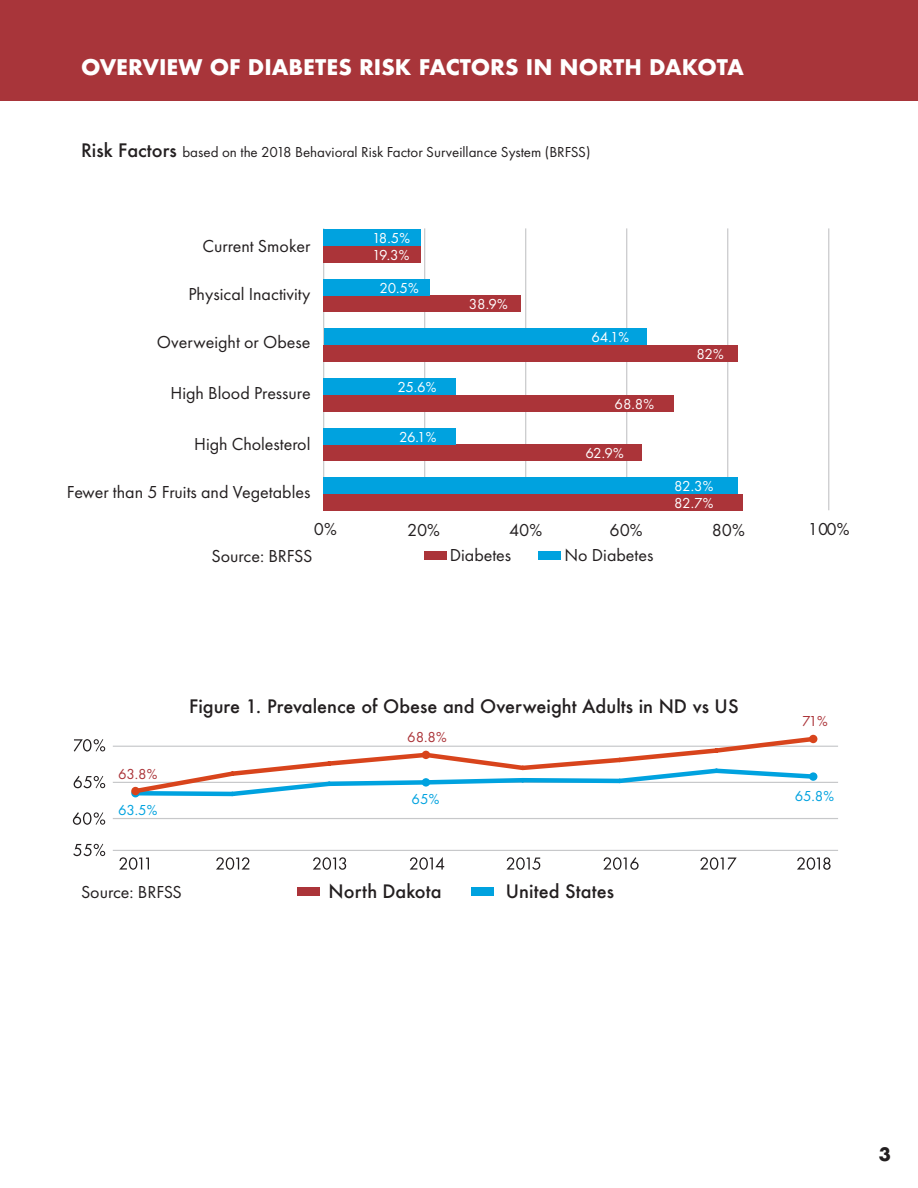
<style>
.page{position:relative;width:918px;height:1188px;background:#fff}
.page>*{position:absolute;margin:0;border:0;box-sizing:border-box;transform-origin:0 0}
.t1{font:700 21px "Futura";color:#fff}
.t2{font:18px "Futura PT";color:#231f20}
.t3{font:500 18px "Futura";color:#231f20}
.t4{font:700 18px "Futura";color:#231f20}
.t5{font:15px "Futura PT";color:#231f20}
.t6{font:15px "Futura PT";letter-spacing:-.035em;color:#fff}
.t7{font:15px "Futura PT";color:#00a2df}
.t8{font:15px "Futura PT";color:#ab3439}
.s1{font-family:"Futura";font-weight:500;font-size:18px}
</style>
<div class="page">
<div style="left:0;top:0;width:918px;height:100px;background:#a8353a"></div>
<hr style="left:113px;top:746px;width:725px;height:1px;background:#c7c8ca">
<hr style="left:113px;top:818px;width:725px;height:1px;background:#c7c8ca">
<hr style="left:113px;top:850px;width:725px;height:1px;background:#c7c8ca">
<hr style="left:113px;top:782px;width:725px;height:1px;background:#c7c8ca">
<svg style="left:119px;top:857px;width:30px;height:13px"></svg>
<svg style="left:216px;top:857px;width:33px;height:13px"></svg>
<svg style="left:313px;top:857px;width:33px;height:13px"></svg>
<svg style="left:410px;top:857px;width:34px;height:13px"></svg>
<svg style="left:506px;top:857px;width:34px;height:13px"></svg>
<svg style="left:603px;top:857px;width:36px;height:13px"></svg>
<svg style="left:700px;top:857px;width:37px;height:13px"></svg>
<svg style="left:797px;top:857px;width:34px;height:13px"></svg>
<svg style="left:74px;top:739px;width:31px;height:13px"></svg>
<svg style="left:73px;top:812px;width:32px;height:13px"></svg>
<svg style="left:73px;top:844px;width:32px;height:12px"></svg>
<svg style="left:74px;top:776px;width:31px;height:12px"></svg>
<svg style="left:130px;top:734px;width:688px;height:64px"></svg>
<div style="left:131px;top:787px;width:9px;height:8px;background:#d8441c;border-radius:50%"></div>
<div style="left:422px;top:751px;width:8px;height:8px;background:#d8441c;border-radius:50%"></div>
<div style="left:809px;top:735px;width:8px;height:8px;background:#d8441c;border-radius:50%"></div>
<div style="left:297px;top:888px;width:23px;height:8px;background:#ab3439"></div>
<div style="left:471px;top:888px;width:23px;height:8px;background:#00a2df"></div>
<hr style="left:323px;top:228px;width:1px;height:282px;background:#c7c8ca">
<hr style="left:424px;top:228px;width:1px;height:282px;background:#c7c8ca">
<hr style="left:525px;top:228px;width:1px;height:282px;background:#c7c8ca">
<hr style="left:626px;top:228px;width:1px;height:282px;background:#c7c8ca">
<hr style="left:727px;top:228px;width:1px;height:282px;background:#c7c8ca">
<div style="left:324px;top:494px;width:419px;height:16px;background:#ab3439"></div>
<div style="left:424px;top:551px;width:23px;height:8px;background:#ab3439"></div>
<div style="left:538px;top:551px;width:23px;height:8px;background:#00a2df"></div>
<div style="left:324px;top:477px;width:414px;height:17px;background:#00a2df"></div>
<div style="left:324px;top:444px;width:318px;height:17px;background:#ab3439"></div>
<div style="left:324px;top:428px;width:132px;height:16px;background:#00a2df"></div>
<div style="left:324px;top:328px;width:323px;height:17px;background:#00a2df"></div>
<div style="left:324px;top:345px;width:414px;height:16px;background:#ab3439"></div>
<div style="left:324px;top:395px;width:350px;height:16px;background:#ab3439"></div>
<div style="left:324px;top:378px;width:132px;height:17px;background:#00a2df"></div>
<div style="left:324px;top:295px;width:197px;height:17px;background:#ab3439"></div>
<div style="left:324px;top:246px;width:97px;height:16px;background:#ab3439"></div>
<div style="left:324px;top:229px;width:97px;height:17px;background:#00a2df"></div>
<div style="left:324px;top:279px;width:106px;height:16px;background:#00a2df"></div>
<hr style="left:828px;top:228px;width:1px;height:282px;background:#c7c8ca">
<p class="t1" style="left:81px;top:52px;width:665px">OVERVIEW OF DIABETES RISK FACTORS IN NORTH DAKOTA</p>
<p class="t5" style="left:81px;top:144px;width:511px"><span class="s1">Risk Factors</span> based on the 2018 Behavioral Risk Factor Surveillance System (BRFSS)</p>
<p class="t2" style="left:203px;top:236px;width:109px">Current Smoker</p>
<p class="t2" style="left:188px;top:284px;width:124px">Physical Inactivity</p>
<p class="t2" style="left:157px;top:332px;width:155px">Overweight or Obese</p>
<p class="t2" style="left:170px;top:383px;width:142px">High Blood Pressure</p>
<p class="t2" style="left:194px;top:434px;width:118px">High Cholesterol</p>
<p class="t2" style="left:67px;top:481px;width:245px">Fewer than 5 Fruits and Vegetables</p>
<p class="t6" style="left:372px;top:230px;width:39px">18.5%</p>
<p class="t6" style="left:380px;top:279px;width:41px">20.5%</p>
<p class="t6" style="left:372px;top:246px;width:39px">19.3%</p>
<p class="t6" style="left:398px;top:378px;width:40px">25.6%</p>
<p class="t6" style="left:399px;top:428px;width:39px">26.1%</p>
<p class="t6" style="left:469px;top:296px;width:41px">38.9%</p>
<p class="t6" style="left:591px;top:329px;width:39px">64.1%</p>
<p class="t6" style="left:615px;top:395px;width:41px">68.8%</p>
<p class="t6" style="left:585px;top:444px;width:40px">62.9%</p>
<p class="t6" style="left:697px;top:345px;width:29px">82%</p>
<p class="t6" style="left:674px;top:477px;width:41px">82.3%</p>
<p class="t6" style="left:674px;top:494px;width:41px">82.7%</p>
<p class="t2" style="left:407px;top:519px;width:34px">20%</p>
<p class="t2" style="left:509px;top:519px;width:35px">40%</p>
<p class="t2" style="left:610px;top:519px;width:35px">60%</p>
<p class="t2" style="left:712px;top:519px;width:35px">80%</p>
<p class="t2" style="left:314px;top:519px;width:25px">0%</p>
<p class="t2" style="left:808px;top:519px;width:43px">100%</p>
<p class="t2" style="left:211px;top:545px;width:102px">Source: BRFSS</p>
<p class="t2" style="left:450px;top:544px;width:63px">Diabetes</p>
<p class="t2" style="left:565px;top:544px;width:90px">No Diabetes</p>
<p class="t8" style="left:118px;top:765px;width:41px">63.8%</p>
<p class="t7" style="left:118px;top:801px;width:41px">63.5%</p>
<p class="t3" style="left:189px;top:694px;width:551px">Figure 1. Prevalence of Obese and Overweight Adults in ND vs US</p>
<p class="t8" style="left:407px;top:728px;width:41px">68.8%</p>
<p class="t8" style="left:802px;top:712px;width:27px">71%</p>
<p class="t7" style="left:412px;top:790px;width:29px">65%</p>
<p class="t7" style="left:795px;top:787px;width:41px">65.8%</p>
<p class="t2" style="left:81px;top:881px;width:102px">Source: BRFSS</p>
<p class="t3" style="left:329px;top:879px;width:115px">North Dakota</p>
<p class="t3" style="left:506px;top:879px;width:110px">United States</p>
<p class="t4" style="left:879px;top:1141px;width:14px">3</p>
</div>
